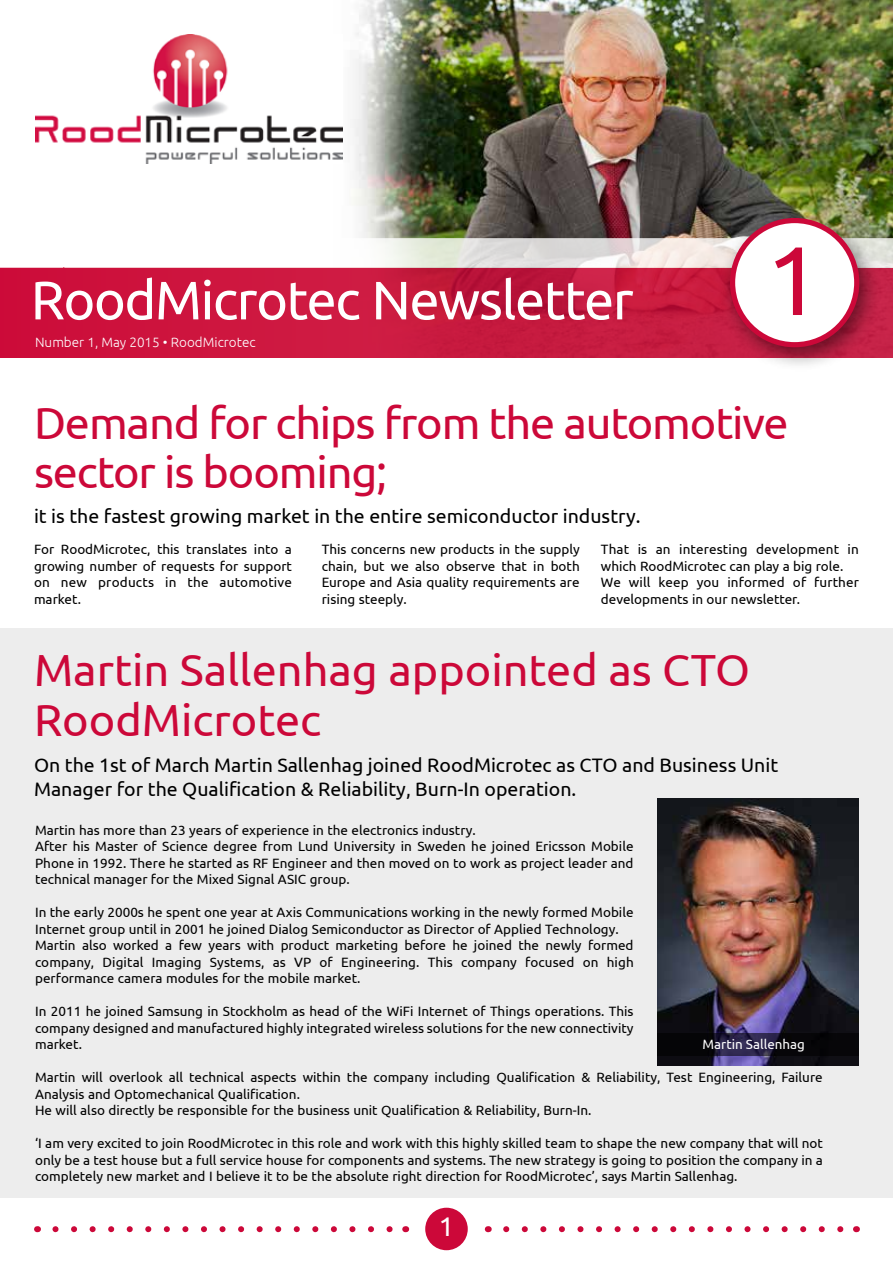
<style>
.page{position:relative;width:893px;height:1263px;background:#fff}
.page>*{position:absolute;margin:0;border:0;box-sizing:border-box;transform-origin:0 0}
.t1{font:97.35px "Ubuntu";color:#cc0839}
.t2{font:54px "Ubuntu";letter-spacing:-.025em;color:#fff}
.t3{font:45px/49.5px "Ubuntu";letter-spacing:-.025em;color:#cc0839}
.t4{font:45px/49.5px "Ubuntu";color:#cc0839}
.t5{font:27px "Ubuntu";color:#fff}
.t6{font:19.5px/24px "Ubuntu";color:#000}
.t7{font:13.5px/16.5px "Ubuntu";color:#000;text-align:justify}
.t8{font:300 13.5px "Ubuntu";color:#fff}
.t9{font:13.5px "Ubuntu";color:#fff}
</style>
<div class="page">
<div style="left:0;top:628px;width:893px;height:570px;background:#ededed"></div>
<img style="left:334px;top:0;width:559px;height:358px">
<div style="left:425px;top:1208px;width:43px;height:42px;background:#cc0839;border-radius:50%"></div>
<svg style="left:55px;top:1226px;width:338px;height:6px"></svg>
<svg style="left:506px;top:1226px;width:338px;height:6px"></svg>
<svg style="left:0;top:268px;width:893px;height:89px;background:#c8163e"></svg>
<svg style="left:0;top:238px;width:893px;height:30px"></svg>
<div style="left:717px;top:207px;width:166px;height:165px;background:#000;opacity:.5"></div>
<div style="left:733px;top:221px;width:124px;height:124px;background:#fff;border-radius:50%"></div>
<div style="left:730px;top:218px;width:129px;height:129px;border:5px solid #cc0839;border-radius:50%"></div>
<img style="left:36px;top:34px;width:307px;height:130px">
<img style="left:657px;top:799px;width:202px;height:266px">
<svg style="left:657px;top:1033px;width:202px;height:22px;background:#110e1b"></svg>
<h2 class="t2" style="left:31px;top:267px;width:604px">RoodMicrotec Newsletter</h2>
<p class="t8" style="left:35px;top:335px;width:222px">Number 1, May 2015 • RoodMicrotec</p>
<h1 class="t1" style="left:766px;top:221px;width:56px">1</h1>
<h3 class="t3" style="left:34px;top:396px;width:756px">Demand for chips from the automotive sector is booming;</h3>
<h3 class="t6" style="left:34px;top:503px;width:608px">it is the fastest growing market in the entire semiconductor industry.</h3>
<p class="t7" style="left:34px;top:541px;width:259px">For RoodMicrotec, this translates into a growing number of requests for support on new products in the automotive market.</p>
<p class="t7" style="left:322px;top:541px;width:259px">This concerns new products in the supply chain, but we also observe that in both Europe and Asia quality requirements are rising steeply.</p>
<p class="t7" style="left:601px;top:541px;width:260px;text-align:left">That is an interesting development in which RoodMicrotec can play a big role.<br>We will keep you informed of further developments in our newsletter.</p>
<h3 class="t4" style="left:34px;top:644px;width:718px">Martin Sallenhag appointed as CTO<br>RoodMicrotec</h3>
<h3 class="t6" style="left:34px;top:753px;width:746px">On the 1st of March Martin Sallenhag joined RoodMicrotec as CTO and Business Unit<br>Manager for the Qualification &amp; Reliability, Burn-In operation.</h3>
<p class="t7" style="left:35px;top:821px;width:600px;text-align:left">Martin has more than 23 years of experience in the electronics industry.<br>After his Master of Science degree from Lund University in Sweden he joined Ericsson Mobile Phone in 1992. There he started as RF Engineer and then moved on to work as project leader and technical manager for the Mixed Signal ASIC group.</p>
<p class="t7" style="left:35px;top:904px;width:600px;text-align:left">In the early 2000s he spent one year at Axis Communications working in the newly formed Mobile Internet group until in 2001 he joined Dialog Semiconductor as Director of Applied Technology.<br>Martin also worked a few years with product marketing before he joined the newly formed company, Digital Imaging Systems, as VP of Engineering. This company focused on high performance camera modules for the mobile market.</p>
<p class="t7" style="left:35px;top:1003px;width:600px">In 2011 he joined Samsung in Stockholm as head of the WiFi Internet of Things operations. This company designed and manufactured highly integrated wireless solutions for the new connectivity market.</p>
<p class="t9" style="left:703px;top:1036px;width:104px">Martin Sallenhag</p>
<p class="t7" style="left:35px;top:1069px;width:789px;text-align:left">Martin will overlook all technical aspects within the company including Qualification &amp; Reliability, Test Engineering, Failure<br>Analysis and Optomechanical Qualification.<br>He will also directly be responsible for the business unit Qualification &amp; Reliability, Burn-In.</p>
<p class="t7" style="left:35px;top:1135px;width:789px">‘I am very excited to join RoodMicrotec in this role and work with this highly skilled team to shape the new company that will not only be a test house but a full service house for components and systems. The new strategy is going to position the company in a completely new market and I believe it to be the absolute right direction for RoodMicrotec’, says Martin Sallenhag.</p>
<h3 class="t5" style="left:439px;top:1210px;width:17px">1</h3>
</div>
